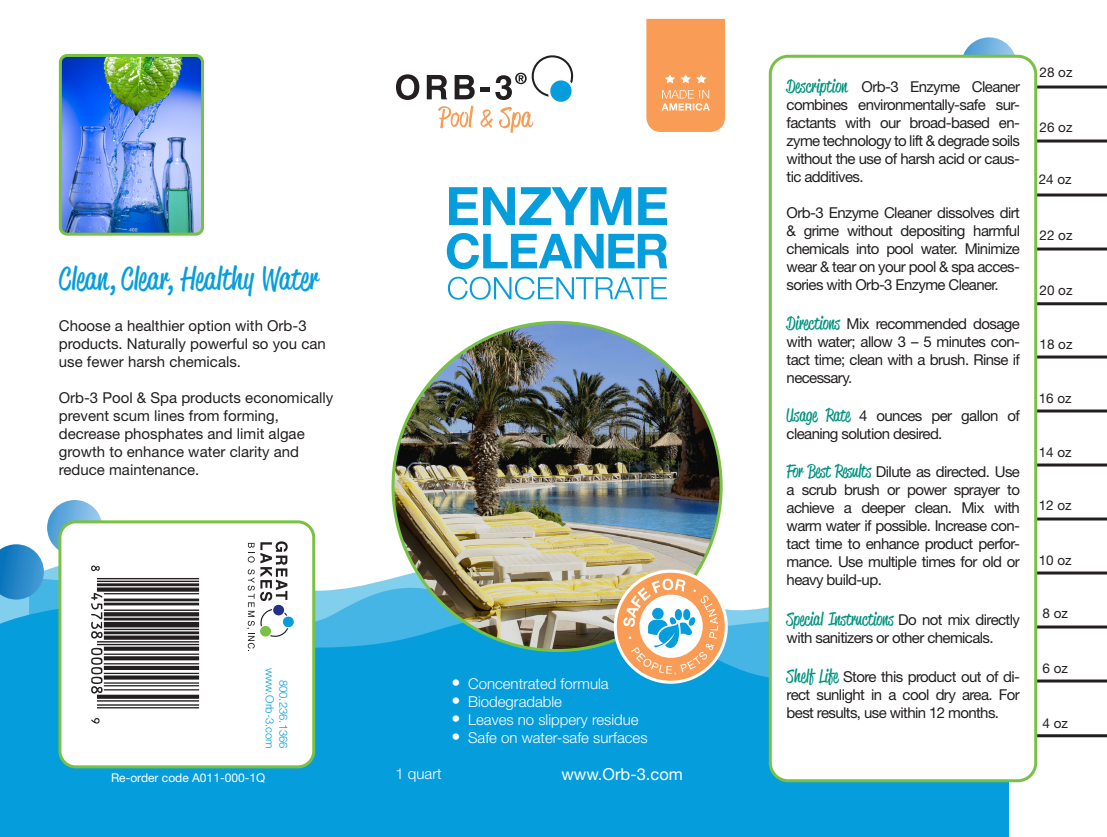
<style>
.page{position:relative;width:1107px;height:837px;background:#fff}
.page>*{position:absolute;margin:0;border:0;box-sizing:border-box;transform-origin:0 0}
.t1{font:108px "UPC Tall";color:#231f20}
.t2{font:31.5px "Reklame Script";letter-spacing:.01em;color:#069ddc}
.t3{font:18px "Reklame Script";color:#00937f}
.t4{font:16.5px "Helvetica Neue LT Std";color:#fff}
.t5{font:15px/18px "Helvetica Neue LT Std";letter-spacing:-.04em;color:#231f20;text-align:justify}
.t6{font:15px/18px "Helvetica Neue LT Std";color:#231f20}
.t7{font:300 15px "Helvetica Neue LT Std";color:#fff}
.t8{font:13.5px "Helvetica Neue LT Std";color:#231f20}
.t9{font:12px "Helvetica Neue LT Std";color:#fff}
.t10{font:300 11.25px/13.5px "Helvetica Neue LT Std";color:#069ddc;text-align:right}
.s1{font-size:18px}
.s2{font-family:"Reklame Script";font-size:18px;color:#00937f}
.s3{font-family:"Helvetica Neue LT Std";font-size:15px;color:#231f20}
</style>
<div class="page">
<img style="left:63px;top:58px;width:137px;height:174px">
<div style="left:59px;top:54px;width:145px;height:182px;border:3px solid #79c142;border-radius:7px"></div>
<svg style="left:448px;top:277px;width:219px;height:23px"></svg>
<svg style="left:447px;top:233px;width:221px;height:36px"></svg>
<svg style="left:449px;top:187px;width:218px;height:38px"></svg>
<div style="left:0;top:600px;width:1009px;height:237px;background:#069ddc"></div>
<svg style="left:29px;top:578px;width:980px;height:245px;background:#11a1dd"></svg>
<svg style="left:0;top:544px;width:44px;height:56px;background:#3b94ce"></svg>
<svg style="left:47px;top:500px;width:55px;height:55px"></svg>
<div style="left:60px;top:522px;width:254px;height:245px;background:#fff;border-radius:16px"></div>
<div style="left:58px;top:520px;width:257px;height:248px;border:3px solid #79c142;border-radius:16px"></div>
<img style="left:393px;top:322px;width:328px;height:329px;border-radius:164px">
<svg style="left:961px;top:37px;width:56px;height:56px"></svg>
<svg style="left:247px;top:541px;width:47px;height:110px"></svg>
<svg style="left:646px;top:19px;width:79px;height:113px;background:#f8a160"></svg>
<svg style="left:396px;top:74px;width:23px;height:26px"></svg>
<svg style="left:427px;top:55px;width:147px;height:78px"></svg>
<svg style="left:615px;top:571px;width:111px;height:111px"></svg>
<div style="left:614px;top:570px;width:114px;height:114px;border:3px solid #fff;border-radius:50%"></div>
<svg style="left:623px;top:579px;width:95px;height:96px"></svg>
<hr style="left:1037px;top:734px;width:70px;height:3px;background:#231f20">
<hr style="left:1037px;top:680px;width:70px;height:3px;background:#231f20">
<hr style="left:1037px;top:626px;width:70px;height:3px;background:#231f20">
<hr style="left:1037px;top:572px;width:70px;height:3px;background:#231f20">
<hr style="left:1037px;top:518px;width:70px;height:3px;background:#231f20">
<hr style="left:1037px;top:464px;width:70px;height:3px;background:#231f20">
<hr style="left:1037px;top:410px;width:70px;height:3px;background:#231f20">
<hr style="left:1037px;top:356px;width:70px;height:3px;background:#231f20">
<hr style="left:1037px;top:302px;width:70px;height:3px;background:#231f20">
<hr style="left:1037px;top:248px;width:70px;height:3px;background:#231f20">
<hr style="left:1037px;top:194px;width:70px;height:3px;background:#231f20">
<hr style="left:1037px;top:140px;width:70px;height:3px;background:#231f20">
<hr style="left:1037px;top:86px;width:70px;height:3px;background:#231f20">
<div style="left:770px;top:56px;width:266px;height:725px;background:#fff;border-radius:18px"></div>
<div style="left:769px;top:55px;width:268px;height:727px;border:3px solid #79c142;border-radius:18px"></div>
<h2 class="t2" style="left:59px;top:257px;width:261px">Clean, Clear, Healthy Water</h2>
<p class="t6" style="left:59px;top:317px;width:268px">Choose a healthier option with Orb-3 products. Naturally powerful so you can use fewer harsh chemicals.</p>
<p class="t6" style="left:59px;top:389px;width:276px">Orb-3 Pool &amp; Spa products economically prevent scum lines from forming, decrease phosphates and limit algae growth to enhance water clarity and reduce maintenance.</p>
<h1 class="t1" style="left:192px;top:566px;width:160px;rotate:90deg">\|xiEFHDIy00008tz]</h1>
<p class="t10" style="left:290px;top:668px;width:82px;rotate:90deg">800.236.1366 www.Orb-3.com</p>
<p class="t9" style="left:111px;top:771px;width:156px">Re-order code A011-000-1Q</p>
<p class="t7" style="left:452px;top:675px;width:159px"><span class="s1">•</span> Concentrated formula</p>
<p class="t7" style="left:452px;top:693px;width:112px"><span class="s1">•</span> Biodegradable</p>
<p class="t7" style="left:452px;top:711px;width:189px"><span class="s1">•</span> Leaves no slippery residue</p>
<p class="t7" style="left:452px;top:729px;width:197px"><span class="s1">•</span> Safe on water-safe surfaces</p>
<p class="t7" style="left:395px;top:764px;width:48px">1 quart</p>
<p class="t4" style="left:561px;top:764px;width:123px">www.Orb-3.com</p>
<p class="t5" style="left:787px;top:77px;width:235px"><span class="s2">Description</span> Orb-3 Enzyme Cleaner combines environmentally-safe sur&shy;factants with our broad-based en&shy;zyme technology to lift &amp; degrade soils without the use of harsh acid or caus&shy;tic additives.</p>
<p class="t5" style="left:787px;top:203px;width:235px">Orb-3 Enzyme Cleaner dissolves dirt &amp; grime without depositing harmful chemicals into pool water. Minimize wear &amp; tear on your pool &amp; spa acces&shy;sories with Orb-3 Enzyme Cleaner.</p>
<p class="t5" style="left:787px;top:315px;width:235px"><span class="s2">Directions</span> Mix recommended dosage with water; allow 3 – 5 minutes con&shy;tact time; clean with a brush. Rinse if necessary.</p>
<p class="t5" style="left:787px;top:407px;width:235px"><span class="s2">Usage Rate</span> 4 ounces per gallon of cleaning solution desired.</p>
<p class="t5" style="left:787px;top:462px;width:235px"><span class="s2">For Best Results</span> Dilute as directed. Use a scrub brush or power sprayer to achieve a deeper clean. Mix with warm water if possible. Increase con&shy;tact time to enhance product perfor&shy;mance. Use multiple times for old or heavy build-up.</p>
<p class="t3" style="left:787px;top:606px;width:235px">Special Instructions <span class="s3">Do not mix directly</span></p>
<p class="t5" style="left:787px;top:628px;width:209px">with sanitizers or other chemicals.</p>
<p class="t5" style="left:787px;top:668px;width:235px"><span class="s2">Shelf Life</span> Store this product out of di&shy;rect sunlight in a cool dry area. For best results, use within 12 months.</p>
<p class="t8" style="left:1039px;top:64px;width:34px">28 oz</p>
<p class="t8" style="left:1039px;top:119px;width:34px">26 oz</p>
<p class="t8" style="left:1039px;top:171px;width:34px">24 oz</p>
<p class="t8" style="left:1039px;top:227px;width:34px">22 oz</p>
<p class="t8" style="left:1039px;top:282px;width:34px">20 oz</p>
<p class="t8" style="left:1039px;top:337px;width:34px">18 oz</p>
<p class="t8" style="left:1039px;top:390px;width:34px">16 oz</p>
<p class="t8" style="left:1039px;top:444px;width:34px">14 oz</p>
<p class="t8" style="left:1039px;top:497px;width:34px">12 oz</p>
<p class="t8" style="left:1039px;top:552px;width:34px">10 oz</p>
<p class="t8" style="left:1043px;top:605px;width:27px">8 oz</p>
<p class="t8" style="left:1043px;top:661px;width:27px">6 oz</p>
<p class="t8" style="left:1043px;top:715px;width:27px">4 oz</p>
</div>
